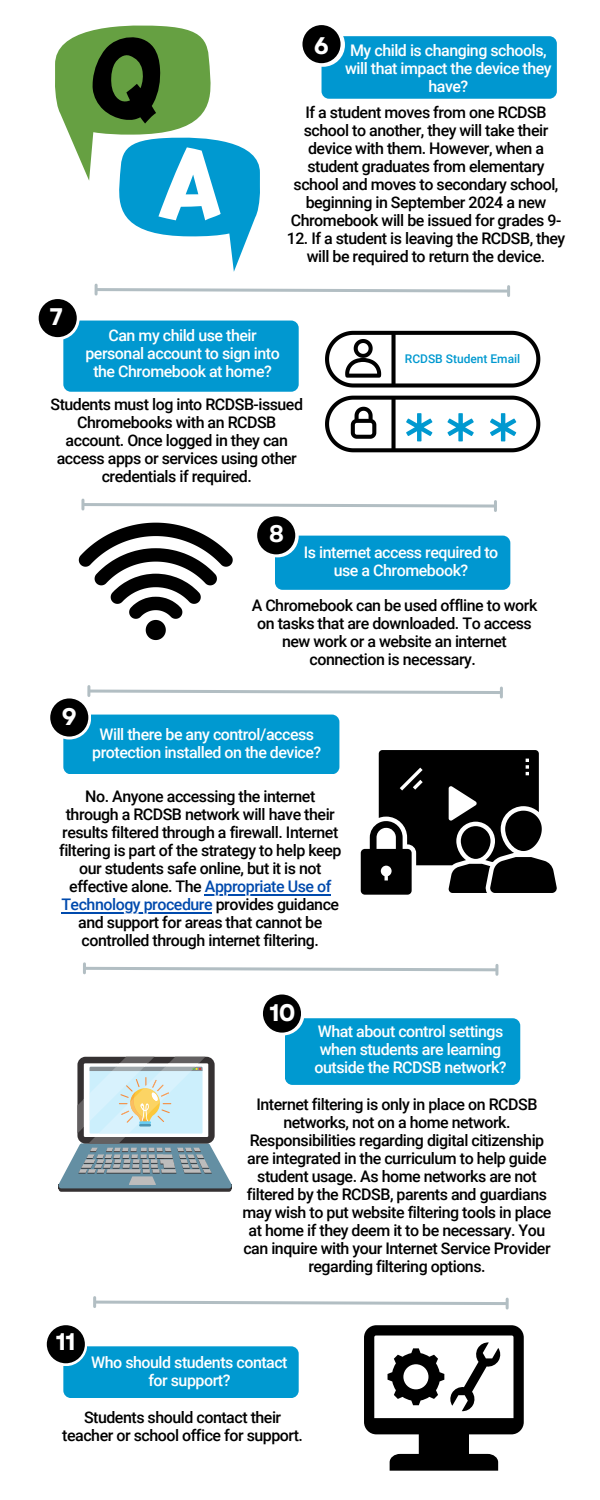
<style>
.page{position:relative;width:600px;height:1500px;background:#fff}
.page>*{position:absolute;margin:0;border:0;box-sizing:border-box;transform-origin:0 0}
.t1{font:700 24px "Garet";color:#fff}
.t2{font:500 16px/18px "Roboto";letter-spacing:-.03em;color:#000;text-align:center}
.t3{font:500 16px/18px "Roboto";letter-spacing:-.03em;color:#fff;text-align:center}
.t4{font:500 12px "Roboto";color:#0099d0}
.s1{color:#004aad}
</style>
<div class="page">
<div style="left:63px;top:321px;width:236px;height:71px;background:#0198d0;border-radius:8px"></div>
<svg style="left:36px;top:296px;width:44px;height:44px"></svg>
<div style="left:39px;top:299px;width:38px;height:38px;background:#000;border-radius:50%"></div>
<div style="left:275px;top:536px;width:235px;height:54px;background:#0097d0;border-radius:8px"></div>
<svg style="left:256px;top:515px;width:43px;height:42px"></svg>
<div style="left:257px;top:516px;width:38px;height:38px;background:#000;border-radius:50%"></div>
<div style="left:63px;top:715px;width:276px;height:59px;background:#0099d0;border-radius:8px"></div>
<div style="left:47px;top:696px;width:44px;height:43px;background:#fff;border-radius:50%"></div>
<div style="left:50px;top:698px;width:38px;height:39px;background:#000;border-radius:50%"></div>
<div style="left:285px;top:1018px;width:235px;height:67px;background:#0099d0;border-radius:7px"></div>
<svg style="left:261px;top:992px;width:44px;height:44px"></svg>
<div style="left:263px;top:995px;width:38px;height:38px;background:#000;border-radius:50%"></div>
<div style="left:63px;top:1346px;width:236px;height:52px;background:#0099d0;border-radius:8px"></div>
<svg style="left:43px;top:1322px;width:44px;height:44px"></svg>
<div style="left:47px;top:1325px;width:38px;height:38px;background:#000;border-radius:50%"></div>
<div style="left:322px;top:36px;width:235px;height:63px;background:#0097d0;border-radius:8px"></div>
<div style="left:301px;top:23px;width:44px;height:44px;background:#fff;border-radius:50%"></div>
<div style="left:302px;top:25px;width:39px;height:38px;background:#000;border-radius:50%"></div>
<svg style="left:58px;top:1057px;width:174px;height:135px"></svg>
<svg style="left:361px;top:750px;width:196px;height:145px"></svg>
<svg style="left:55px;top:25px;width:205px;height:247px"></svg>
<svg style="left:325px;top:331px;width:215px;height:57px"></svg>
<svg style="left:79px;top:523px;width:154px;height:117px"></svg>
<svg style="left:325px;top:396px;width:215px;height:56px"></svg>
<svg style="left:94px;top:285px;width:416px;height:11px"></svg>
<svg style="left:81px;top:500px;width:416px;height:11px"></svg>
<svg style="left:87px;top:687px;width:416px;height:10px"></svg>
<svg style="left:83px;top:964px;width:416px;height:10px"></svg>
<svg style="left:93px;top:1298px;width:416px;height:10px"></svg>
<svg style="left:364px;top:1325px;width:160px;height:146px"></svg>
<hr style="left:205px;top:894px;width:126px;height:1px;background:#004aad">
<hr style="left:61px;top:912px;width:151px;height:1px;background:#004aad">
<p class="t1" style="left:49px;top:300px;width:15px">7</p>
<p class="t1" style="left:314px;top:28px;width:17px">6</p>
<p class="t3" style="left:345px;top:41px;width:208px">My child is changing schools, will that impact the device they have?</p>
<p class="t2" style="left:291px;top:104px;width:272px">If a student moves from one RCDSB school to another, they will take their device with them. However, when a student graduates from elementary school and moves to secondary school, beginning in September 2024 a new Chromebook will be issued for grades 9-</p>
<p class="t2" style="left:287px;top:230px;width:280px">12. If a student is leaving the RCDSB, they will be required to return the device.</p>
<p class="t3" style="left:85px;top:327px;width:196px">Can my child use their personal account to sign into the Chromebook at home?</p>
<p class="t4" style="left:405px;top:351px;width:117px">RCDSB Student Email</p>
<p class="t2" style="left:51px;top:396px;width:254px">Students must log into RCDSB-issued<br>Chromebooks with an RCDSB account. Once logged in they can access apps or services using other credentials if required.</p>
<p class="t1" style="left:269px;top:517px;width:16px">8</p>
<p class="t3" style="left:304px;top:544px;width:196px">Is internet access required to use a Chromebook?</p>
<p class="t1" style="left:62px;top:699px;width:17px">9</p>
<p class="t2" style="left:252px;top:597px;width:287px">A Chromebook can be used offline to work on tasks that are downloaded. To access new work or a website an internet connection is necessary.</p>
<p class="t3" style="left:92px;top:725px;width:231px">Will there be any control/access protection installed on the device?</p>
<p class="t2" style="left:59px;top:788px;width:284px">No. Anyone accessing the internet through a RCDSB network will have their results filtered through a firewall. Internet filtering is part of the strategy to help keep our students safe online, but it is not effective alone. The <span class="s1">Appropriate Use of Technology procedure</span> provides guidance and support for areas that cannot be controlled through internet filtering.</p>
<p class="t1" style="left:269px;top:995px;width:28px">10</p>
<p class="t3" style="left:315px;top:1023px;width:194px">What about control settings when students are learning outside the RCDSB network?</p>
<p class="t2" style="left:242px;top:1095px;width:311px">Internet filtering is only in place on RCDSB networks, not on a home network.<br>Responsibilities regarding digital citizenship are integrated in the curriculum to help guide student usage. As home networks are not filtered by the RCDSB, parents and guardians may wish to put website filtering tools in place at home if they deem it to be necessary. You can inquire with your Internet Service Provider regarding filtering options.</p>
<p class="t1" style="left:56px;top:1324px;width:21px">11</p>
<p class="t3" style="left:91px;top:1354px;width:198px">Who should students contact for support?</p>
<p class="t2" style="left:62px;top:1409px;width:242px">Students should contact their teacher or school office for support.</p>
</div>
